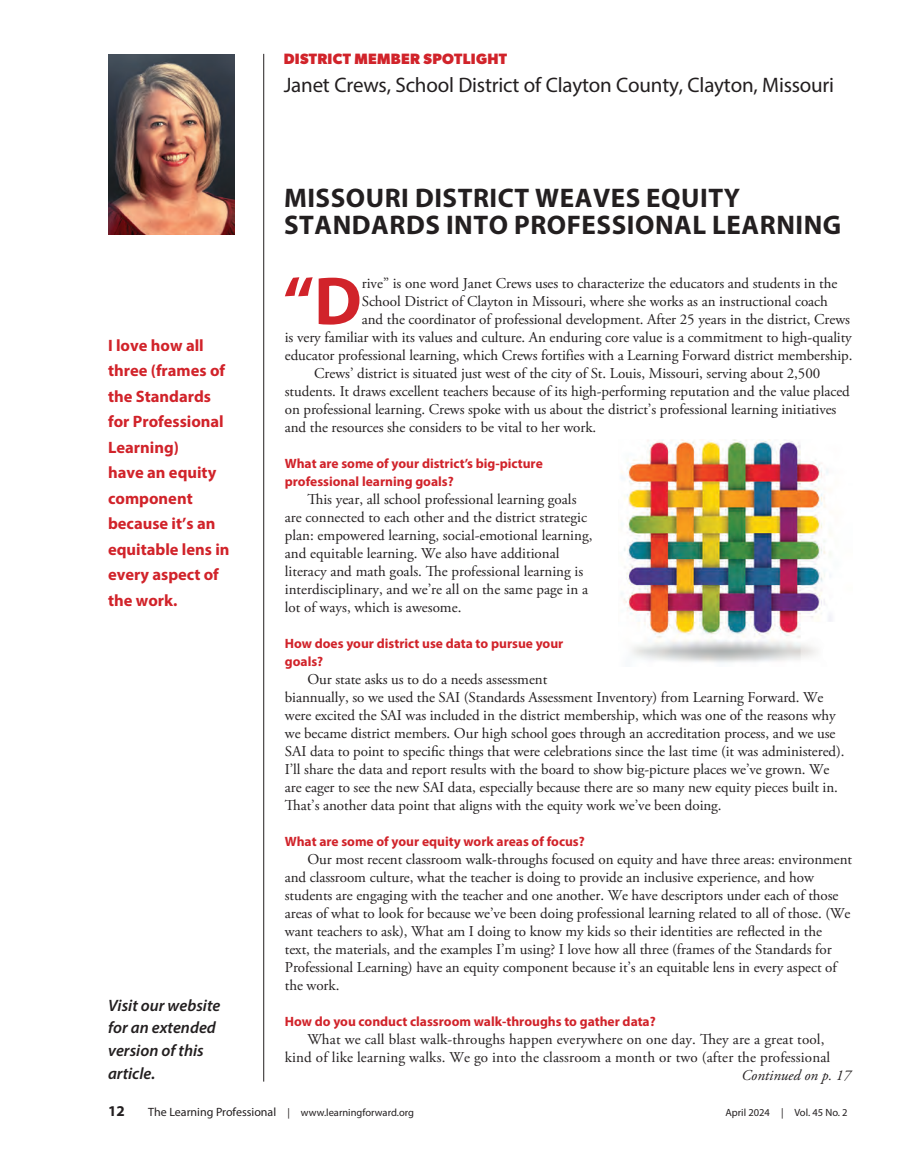
<style>
.page{position:relative;width:905px;height:1175px;background:#fff}
.page>*{position:absolute;margin:0;border:0;box-sizing:border-box;transform-origin:0 0}
.body{font:700 68.4px "Myriad Pro";color:#d1232a}
.body-2{font:700 27px/27px "Myriad Pro";letter-spacing:.02em;color:#231f20}
.box{font:21px "Myriad Pro";letter-spacing:-.01em;color:#231f20}
.liftout{font:700 16.5px/25.5px "Myriad Pro";color:#d1232a}
.liftout-2{font:italic 600 16.5px/22.5px "Myriad Pro";color:#231f20}
.body-3{font:15px/18px "Adobe Garamond Pro";letter-spacing:-.005em;color:#231f20}
.t1{font:700 15px "Gibson";letter-spacing:.02em;color:#d1232a}
.toppers{font:italic 15px "Adobe Garamond Pro";color:#231f20}
.t2{font:700 15px "Myriad Pro";color:#231f20}
.subsubhead{font:700 13.5px/18px "Myriad Pro";color:#d1232a}
.t3{font:10.5px "Myriad Pro";color:#231f20}
.s1{font-size:12px}
</style>
<div class="page">
<hr style="left:263px;top:54px;width:1px;height:1027px;background:#231f20">
<img style="left:108px;top:55px;width:126px;height:180px">
<img style="left:621px;top:439px;width:211px;height:224px">
<p class="t1" style="left:284px;top:50px;width:225px">DISTRICT MEMBER SPOTLIGHT</p>
<p class="box" style="left:284px;top:72px;width:552px">Janet Crews, School District of Clayton County, Clayton, Missouri</p>
<p class="liftout" style="left:108px;top:332px;width:123px">I love how all three (frames of the Standards for Professional<br>Learning)<br>have an equity component because it’s an equitable lens in every aspect of the work.</p>
<p class="liftout-2" style="left:108px;top:993px;width:114px">Visit our website for an extended version of this article.</p>
<p class="body-2" style="left:284px;top:184px;width:559px">MISSOURI DISTRICT WEAVES EQUITY<br>STANDARDS INTO PROFESSIONAL LEARNING</p>
<p class="body" style="left:283px;top:256px;width:80px">“D</p>
<p class="body-3" style="left:362px;top:275px;width:490px">rive” is one word Janet Crews uses to characterize the educators and students in the<br>School District of Clayton in Missouri, where she works as an instructional coach and the coordinator of professional development. After 25 years in the district, Crews</p>
<p class="body-3" style="left:285px;top:329px;width:568px">is very familiar with its values and culture. An enduring core value is a commitment to high-quality</p>
<p class="body-3" style="left:285px;top:347px;width:569px">educator professional learning, which Crews fortifies with a Learning Forward district membership.</p>
<p class="body-3" style="left:314px;top:365px;width:507px">Crews’ district is situated just west of the city of St. Louis, Missouri, serving about 2,500</p>
<p class="body-3" style="left:285px;top:383px;width:566px">students. It draws excellent teachers because of its high-performing reputation and the value placed</p>
<p class="body-3" style="left:285px;top:401px;width:553px">on professional learning. Crews spoke with us about the district’s professional learning initiatives</p>
<p class="body-3" style="left:285px;top:419px;width:313px">and the resources she considers to be vital to her work.</p>
<p class="subsubhead" style="left:285px;top:454px;width:259px">What are some of your district’s big-picture professional learning goals?</p>
<p class="body-3" style="left:285px;top:491px;width:309px;text-indent:22px">This year, all school professional learning goals are connected to each other and the district strategic plan: empowered learning, social-emotional learning, and equitable learning. We also have additional literacy and math goals. The professional learning is interdisciplinary, and we’re all on the same page in a lot of ways, which is awesome.</p>
<p class="subsubhead" style="left:285px;top:634px;width:280px">How does your district use data to pursue your goals?</p>
<p class="body-3" style="left:285px;top:671px;width:561px;text-indent:22px">Our state asks us to do a needs assessment<br>biannually, so we used the SAI (Standards Assessment Inventory) from Learning Forward. We were excited the SAI was included in the district membership, which was one of the reasons why we became district members. Our high school goes through an accreditation process, and we use SAI data to point to specific things that were celebrations since the last time (it was administered).<br>I’ll share the data and report results with the board to show big-picture places we’ve grown. We are eager to see the new SAI data, especially because there are so many new equity pieces built in.<br>That’s another data point that aligns with the equity work we’ve been doing.</p>
<p class="subsubhead" style="left:285px;top:832px;width:301px">What are some of your equity work areas of focus?</p>
<p class="body-3" style="left:285px;top:851px;width:569px;text-indent:22px">Our most recent classroom walk-throughs focused on equity and have three areas: environment and classroom culture, what the teacher is doing to provide an inclusive experience, and how students are engaging with the teacher and one another. We have descriptors under each of those areas of what to look for because we’ve been doing professional learning related to all of those. (We want teachers to ask), What am I doing to know my kids so their identities are reflected in the<br>text, the materials, and the examples I’m using? I love how all three (frames of the Standards for Professional Learning) have an equity component because it’s an equitable lens in every aspect of the work.</p>
<p class="subsubhead" style="left:285px;top:1012px;width:372px">How do you conduct classroom walk-throughs to gather data?</p>
<p class="body-3" style="left:285px;top:1031px;width:547px;text-indent:22px">What we call blast walk-throughs happen everywhere on one day. They are a great tool, kind of like learning walks. We go into the classroom a month or two (after the professional</p>
<p class="toppers" style="left:741px;top:1066px;width:111px">Continued on p. 17</p>
<p class="t2" style="left:108px;top:1101px;width:18px">12</p>
<p class="t3" style="left:148px;top:1106px;width:267px"><span class="s1">The Learning Professional</span> | www.learningforward.org</p>
<p class="t3" style="left:725px;top:1106px;width:124px">April 2024 | Vol. 45 No. 2</p>
</div>
